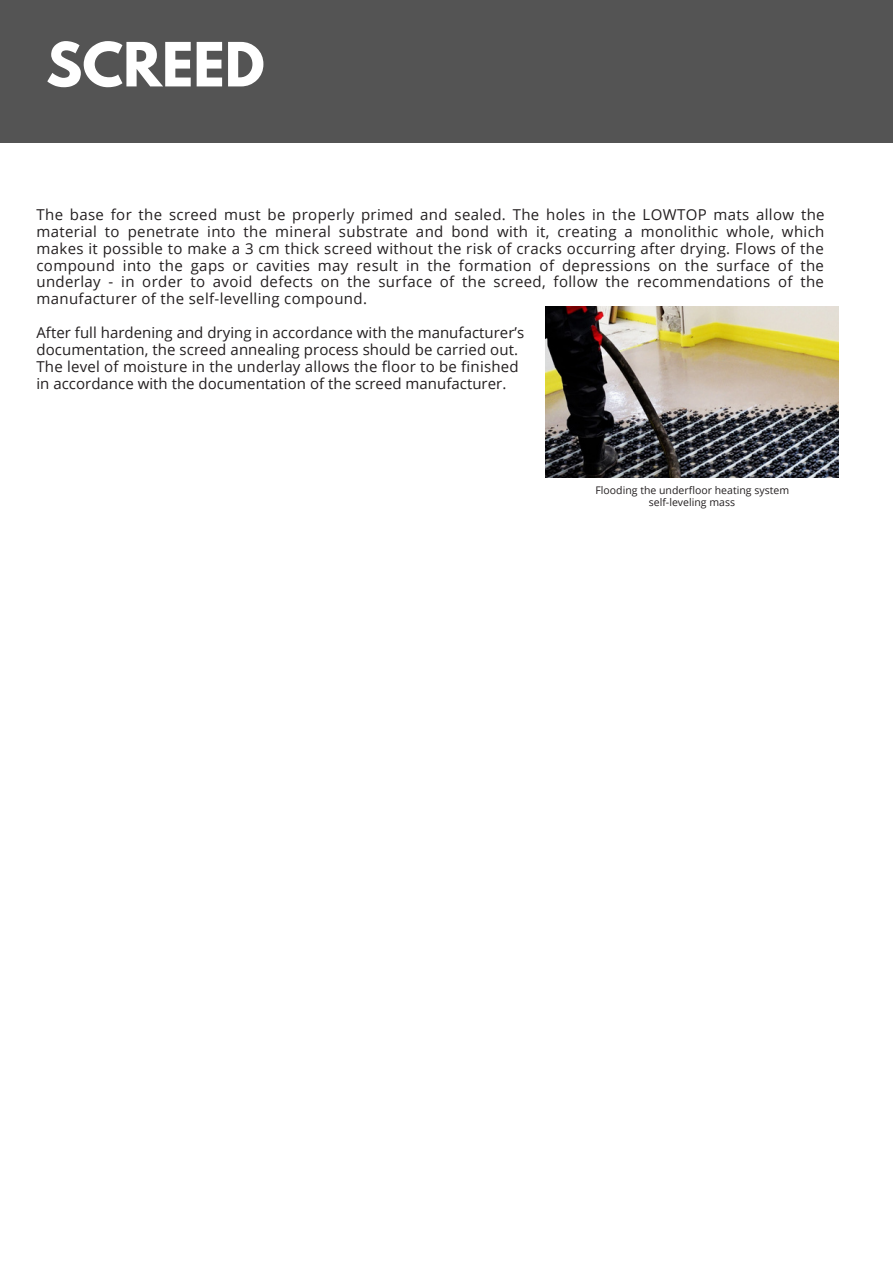
<style>
.page{position:relative;width:893px;height:1264px;background:#fff}
.page>*{position:absolute;margin:0;border:0;box-sizing:border-box;transform-origin:0 0}
.t1{font:700 54px "League Spartan";color:#fff}
.t2{font:15px/16.8px "Open Sans";letter-spacing:.005em;color:#231f20;text-align:justify}
.t3{font:10.5px/12.3px "Open Sans";color:#231f20;text-align:center}
</style>
<div class="page">
<img style="left:546px;top:307px;width:292px;height:170px">
<div style="left:0;top:0;width:892px;height:142px;background:#545454"></div>
<h1 class="t1" style="left:46px;top:38px;width:220px">SCREED</h1>
<p class="t2" style="left:36px;top:206px;width:789px">The base for the screed must be properly primed and sealed. The holes in the LOWTOP mats allow the material to penetrate into the mineral substrate and bond with it, creating a monolithic whole, which makes it possible to make a 3 cm thick screed without the risk of cracks occurring after drying. Flows of the compound into the gaps or cavities may result in the formation of depressions on the surface of the underlay - in order to avoid defects on the surface of the screed, follow the recommendations of the manufacturer of the self-levelling compound.</p>
<p class="t2" style="left:36px;top:324px;width:489px;text-align:left">After full hardening and drying in accordance with the manufacturer’s documentation, the screed annealing process should be carried out.<br>The level of moisture in the underlay allows the floor to be finished in accordance with the documentation of the screed manufacturer.</p>
<p class="t3" style="left:595px;top:483px;width:195px">Flooding the underfloor heating system self-leveling mass</p>
</div>
